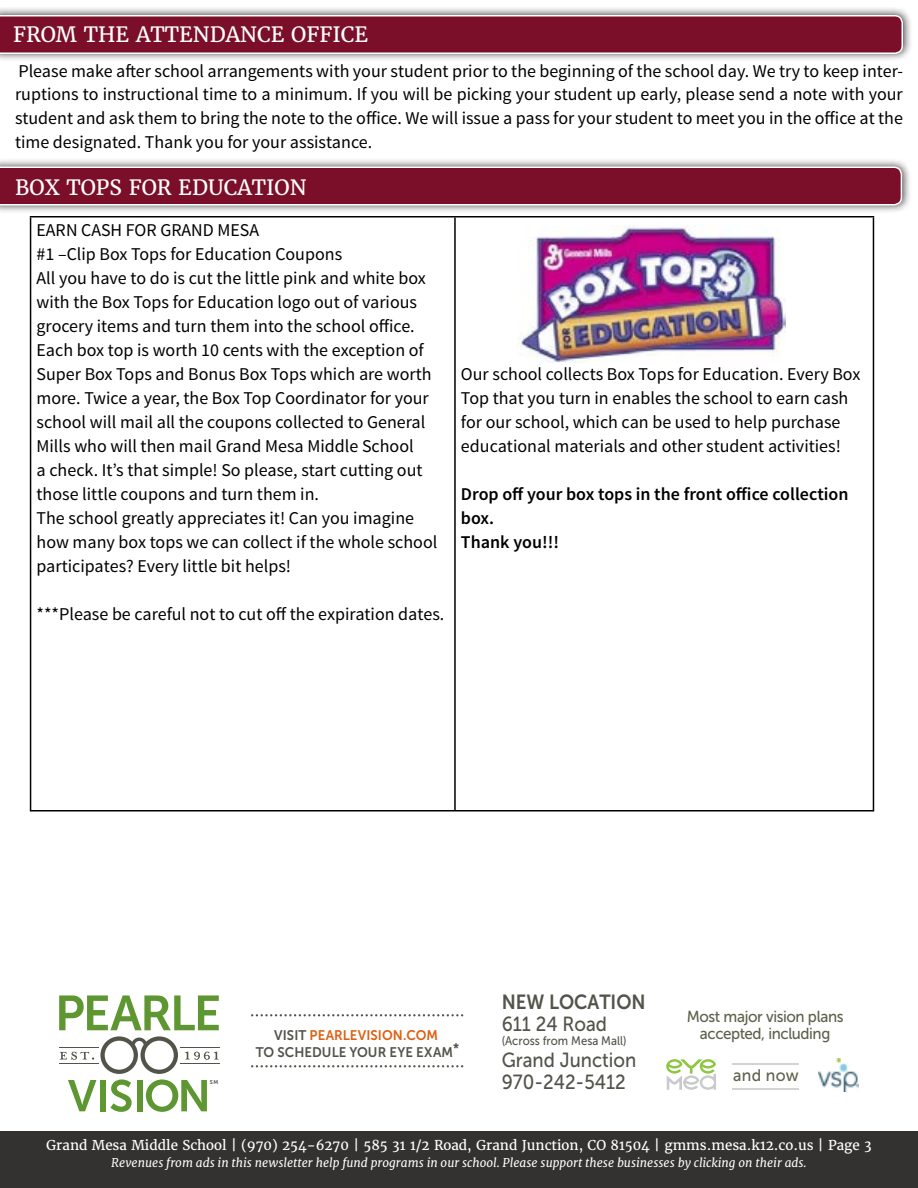
<style>
.page{position:relative;width:918px;height:1188px;background:#fff}
.page>*{position:absolute;margin:0;border:0;box-sizing:border-box;transform-origin:0 0}
.t1{font:21px "Merriweather";color:#fff}
.t2{font:20.4px/22.4px "Museo Sans 500";color:#525349;scale:.91 1}
.t3{font:20.4px "Museo Sans 700";color:#525349;scale:.91 1}
.t4{font:18px/24px "Source Sans Pro";color:#000}
.t5{font:600 18px/24px "Source Sans Pro";color:#000}
.t6{font:16.65px "Museo Sans 500";letter-spacing:.015em;color:#5f604b;scale:.95 1}
.t7{font:15.9px/17.1px "Museo Sans 500";letter-spacing:-.025em;color:#5f604b;text-align:center;scale:.95 1}
.t8{font:13.95px/16.6px "Museo Sans 700";letter-spacing:.005em;color:#525349;text-align:center;scale:.95 1}
.t9{font:13.5px "Merriweather";color:#fff}
.t10{font:12.45px "Museo Sans 500";color:#525349;scale:.91 1}
.t11{font:italic 12px "Merriweather";color:#fff}
.t12{font:5.55px "Museo Sans 700";color:#525349}
.s1{color:#dd5f13}
</style>
<div class="page">
<div style="left:0;top:1131px;width:918px;height:57px;background:#333231"></div>
<div style="left:0;top:7px;width:913px;height:55px;background:#000;opacity:.75"></div>
<svg style="left:0;top:14px;width:904px;height:41px;background:#86283f"></svg>
<div style="left:0;top:158px;width:912px;height:56px;background:#000;opacity:.75"></div>
<svg style="left:0;top:166px;width:903px;height:40px;background:#85243c"></svg>
<img style="left:519px;top:225px;width:266px;height:137px">
<hr style="left:30px;top:216px;width:425px;height:2px;background:#000">
<hr style="left:30px;top:218px;width:1px;height:592px;background:#000">
<hr style="left:455px;top:216px;width:419px;height:2px;background:#000">
<hr style="left:454px;top:218px;width:2px;height:592px;background:#000">
<hr style="left:873px;top:218px;width:1px;height:592px;background:#000">
<hr style="left:30px;top:810px;width:425px;height:2px;background:#000">
<hr style="left:455px;top:810px;width:419px;height:2px;background:#000">
<svg style="left:252px;top:1065px;width:211px;height:2px"></svg>
<svg style="left:252px;top:1014px;width:211px;height:2px"></svg>
<svg style="left:666px;top:1059px;width:50px;height:31px"></svg>
<img style="left:819px;top:1059px;width:40px;height:32px">
<hr style="left:733px;top:1088px;width:66px;height:1px;background:#d1d3d4">
<hr style="left:733px;top:1063px;width:66px;height:2px;background:#d1d3d4">
<svg style="left:59px;top:995px;width:160px;height:35px"></svg>
<hr style="left:59px;top:1047px;width:39px;height:1px;background:#525349">
<hr style="left:59px;top:1063px;width:39px;height:1px;background:#525349">
<svg style="left:60px;top:1036px;width:159px;height:76px"></svg>
<p class="t1" style="left:13px;top:22px;width:357px">FROM THE ATTENDANCE OFFICE</p>
<p class="t4" style="left:15px;top:59px;width:890px;text-align:justify">Please make after school arrangements with your student prior to the beginning of the school day. We try to keep inter&shy;ruptions to instructional time to a minimum. If you will be picking your student up early, please send a note with your student and ask them to bring the note to the office. We will issue a pass for your student to meet you in the office at the time designated. Thank you for your assistance.</p>
<p class="t1" style="left:15px;top:174px;width:293px">BOX TOPS FOR EDUCATION</p>
<p class="t4" style="left:37px;top:219px;width:402px">EARN CASH FOR GRAND MESA<br>#1 –Clip Box Tops for Education Coupons<br>All you have to do is cut the little pink and white box with the Box Tops for Education logo out of various grocery items and turn them into the school office.<br>Each box top is worth 10 cents with the exception of Super Box Tops and Bonus Box Tops which are worth more. Twice a year, the Box Top Coordinator for your school will mail all the coupons collected to General Mills who will then mail Grand Mesa Middle School<br>a check. It’s that simple! So please, start cutting out those little coupons and turn them in.<br>The school greatly appreciates it! Can you imagine how many box tops we can collect if the whole school participates? Every little bit helps!</p>
<p class="t4" style="left:37px;top:603px;width:409px">***Please be careful not to cut off the expiration dates.</p>
<p class="t4" style="left:461px;top:363px;width:401px">Our school collects Box Tops for Education. Every Box Top that you turn in enables the school to earn cash for our school, which can be used to help purchase educational materials and other student activities!</p>
<p class="t5" style="left:461px;top:483px;width:389px">Drop off your box tops in the front office collection box.<br>Thank you!!!</p>
<p class="t12" style="left:210px;top:1079px;width:10px">SM</p>
<p class="t8" style="left:256px;top:1027px;width:216px">VISIT <span class="s1">PEARLEVISION.COM<br></span>TO SCHEDULE YOUR EYE EXAM*</p>
<p class="t3" style="left:502px;top:990px;width:160px">NEW LOCATION</p>
<p class="t2" style="left:502px;top:1013px;width:117px">611 24 Road</p>
<p class="t10" style="left:502px;top:1034px;width:139px">(Across from Mesa Mall)</p>
<p class="t2" style="left:502px;top:1049px;width:150px">Grand Junction<br>970-242-5412</p>
<p class="t7" style="left:687px;top:1008px;width:167px">Most major vision plans accepted, including</p>
<p class="t6" style="left:733px;top:1067px;width:70px">and now</p>
<p class="t9" style="left:46px;top:1137px;width:827px">Grand Mesa Middle School | (970) 254-6270 | 585 31 1/2 Road, Grand Junction, CO 81504 | gmms.mesa.k12.co.us | Page 3</p>
<p class="t11" style="left:111px;top:1155px;width:697px">Revenues from ads in this newsletter help fund programs in our school. Please support these businesses by clicking on their ads.</p>
</div>
